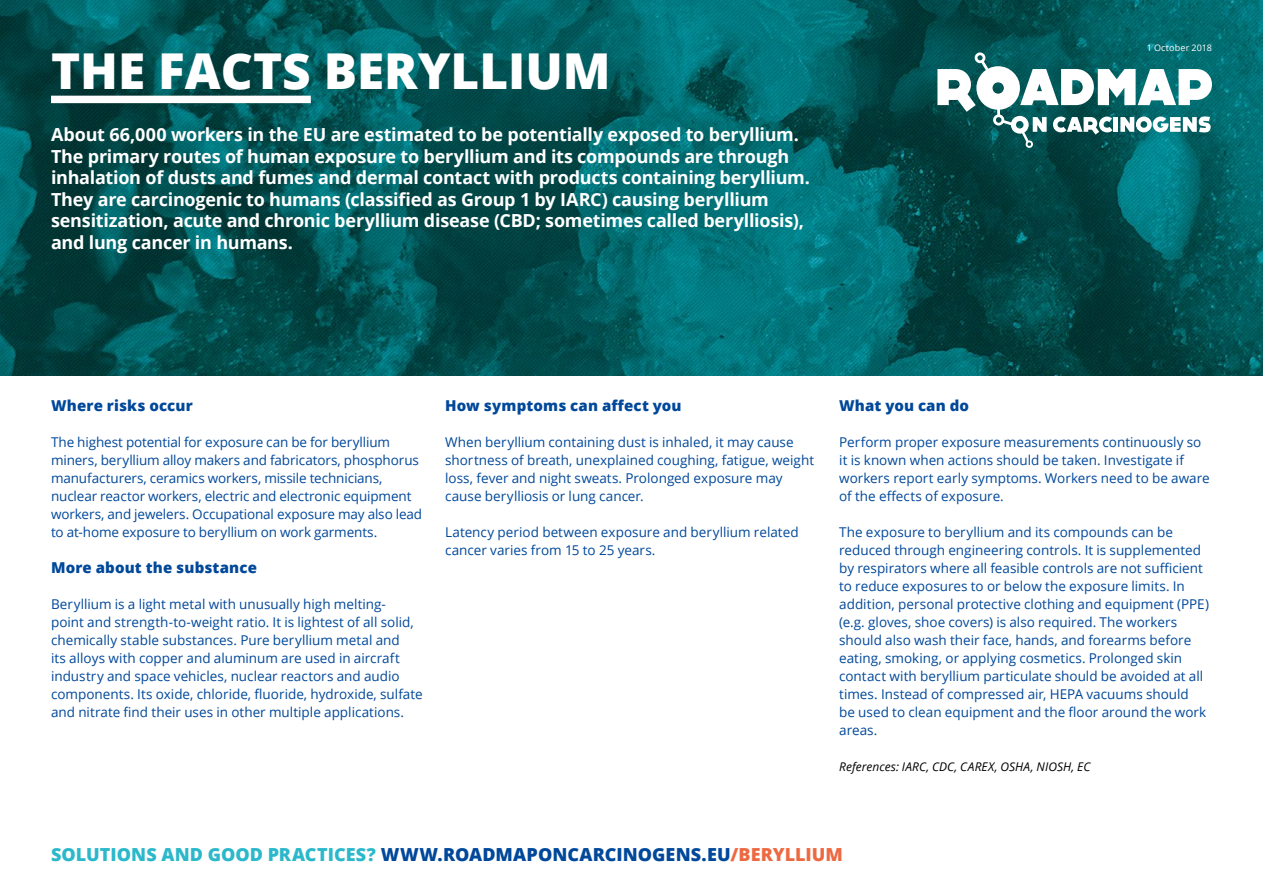
<style>
.page{position:relative;width:1263px;height:893px;background:#fff}
.page>*{position:absolute;margin:0;border:0;box-sizing:border-box;transform-origin:0 0}
.Titel_Cyrilisch{font:800 49.5px "Open Sans";color:#fff}
.Intro_wit{font:700 18px/21.6px "Open Sans";letter-spacing:-.015em;color:#fff}
.URL{font:800 18px "Open Sans";letter-spacing:.005em;color:#00489a}
.Kopje{font:800 15px "Open Sans";letter-spacing:.01em;color:#00489a}
.t1{font:13.5px/18px "Open Sans";color:#00489a}
.ref{font:italic 12px "Open Sans";letter-spacing:.005em;color:#000}
.t2{font:9px "Open Sans";letter-spacing:.015em;color:#fff}
.s1{color:#2ab8ca}
.s2{color:#ed6942}
</style>
<div class="page">
<img style="left:0;top:0;width:1263px;height:375px">
<div style="left:51px;top:96px;width:260px;height:7px;background:#fff"></div>
<svg style="left:937px;top:52px;width:275px;height:96px"></svg>
<p class="Titel_Cyrilisch" style="left:51px;top:33px;width:561px">THE FACTS BERYLLIUM</p>
<p class="Intro_wit" style="left:51px;top:123px;width:760px">About 66,000 workers in the EU are estimated to be potentially exposed to beryllium.<br>The primary routes of human exposure to beryllium and its compounds are through inhalation of dusts and fumes and dermal contact with products containing beryllium.<br>They are carcinogenic to humans (classified as Group 1 by IARC) causing beryllium sensitization, acute and chronic beryllium disease (CBD; sometimes called berylliosis), and lung cancer in humans.</p>
<p class="t2" style="left:1147px;top:42px;width:67px">1 October 2018</p>
<p class="Kopje" style="left:51px;top:394px;width:143px">Where risks occur</p>
<p class="t1" style="left:51px;top:433px;width:373px">The highest potential for exposure can be for beryllium miners, beryllium alloy makers and fabricators, phosphorus manufacturers, ceramics workers, missile technicians, nuclear reactor workers, electric and electronic equipment workers, and jewelers. Occupational exposure may also lead to at-home exposure to beryllium on work garments.</p>
<p class="Kopje" style="left:51px;top:556px;width:207px">More about the substance</p>
<p class="t1" style="left:51px;top:595px;width:373px">Beryllium is a light metal with unusually high melting-<br>point and strength-to-weight ratio. It is lightest of all solid, chemically stable substances. Pure beryllium metal and<br>its alloys with copper and aluminum are used in aircraft industry and space vehicles, nuclear reactors and audio components. Its oxide, chloride, fluoride, hydroxide, sulfate and nitrate find their uses in other multiple applications.</p>
<p class="Kopje" style="left:445px;top:394px;width:238px">How symptoms can affect you</p>
<p class="t1" style="left:445px;top:433px;width:371px">When beryllium containing dust is inhaled, it may cause shortness of breath, unexplained coughing, fatigue, weight loss, fever and night sweats. Prolonged exposure may cause berylliosis or lung cancer.</p>
<p class="t1" style="left:445px;top:523px;width:355px">Latency period between exposure and beryllium related cancer varies from 15 to 25 years.</p>
<p class="Kopje" style="left:839px;top:394px;width:131px">What you can do</p>
<p class="t1" style="left:839px;top:433px;width:372px">Perform proper exposure measurements continuously so it is known when actions should be taken. Investigate if workers report early symptoms. Workers need to be aware of the effects of exposure.</p>
<p class="t1" style="left:839px;top:523px;width:371px">The exposure to beryllium and its compounds can be reduced through engineering controls. It is supplemented by respirators where all feasible controls are not sufficient to reduce exposures to or below the exposure limits. In addition, personal protective clothing and equipment (PPE) (e.g. gloves, shoe covers) is also required. The workers should also wash their face, hands, and forearms before eating, smoking, or applying cosmetics. Prolonged skin contact with beryllium particulate should be avoided at all times. Instead of compressed air, HEPA vacuums should<br>be used to clean equipment and the floor around the work areas.</p>
<p class="ref" style="left:839px;top:758px;width:253px">References: IARC, CDC, CAREX, OSHA, NIOSH, EC</p>
<p class="URL" style="left:51px;top:841px;width:793px"><span class="s1">SOLUTIONS AND GOOD PRACTICES?</span> WWW.ROADMAPONCARCINOGENS.EU<span class="s2">/BERYLLIUM</span></p>
</div>
